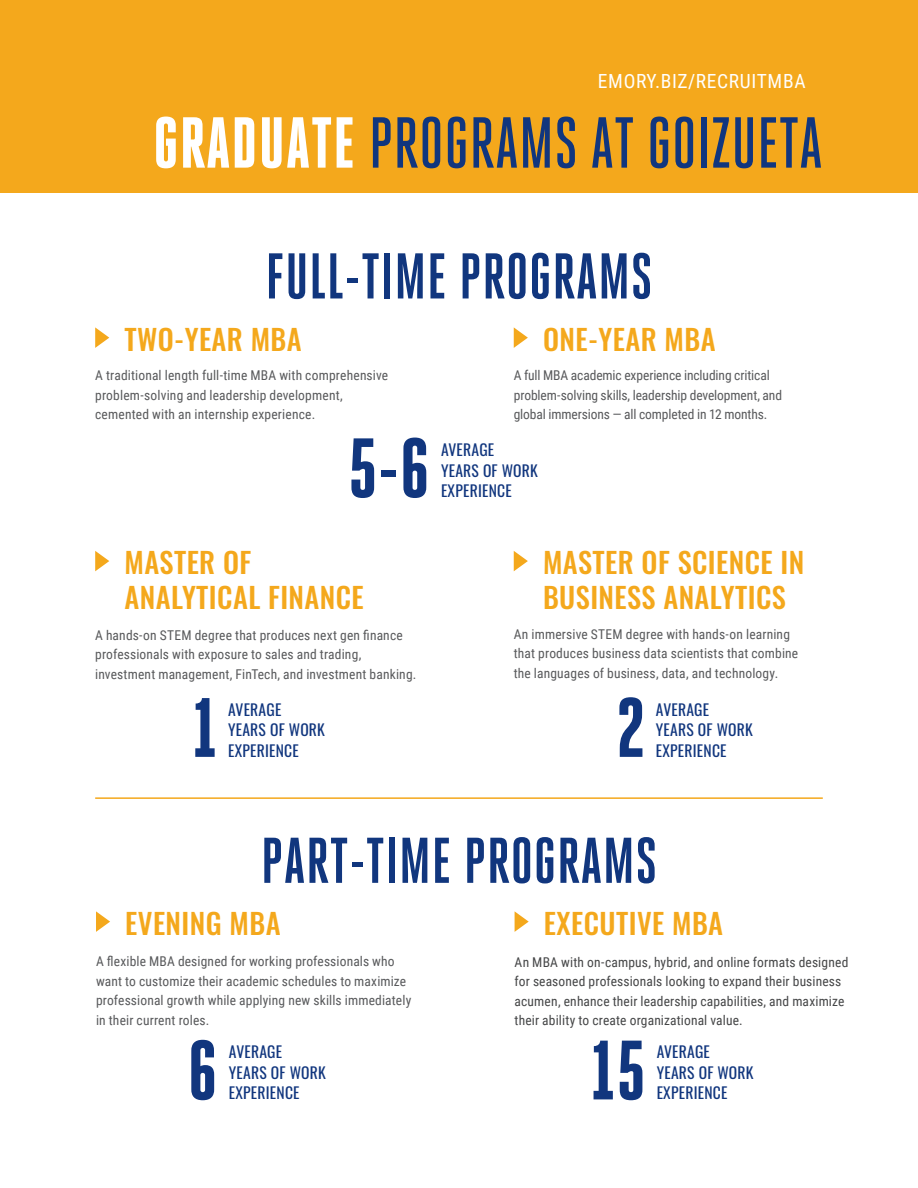
<style>
.page{position:relative;width:918px;height:1188px;background:#fff}
.page>*{position:absolute;margin:0;border:0;box-sizing:border-box;transform-origin:0 0}
.t1{font:800 84px "Heroic Condensed";color:#11367e}
.t2{font:500 72px "Heroic Condensed";color:#11367e}
.t3{font:700 64.5px "Heroic Condensed";letter-spacing:.01em;color:#11367e}
.t4{font:500 28.5px/34.5px "Oswald";letter-spacing:.015em;color:#f4a81c}
.caption_sidebar_Mission_Goth{font:19.5px "Roboto Condensed";letter-spacing:.035em;color:#fff}
.t5{font:15.6px/20.4px "Oswald";letter-spacing:.015em;color:#11367e}
.t6{font:13.5px/19.5px "Roboto Condensed";letter-spacing:.01em;color:#58595b}
.t7{font:13.5px/19.5px "Roboto Condensed";letter-spacing:.01em;color:#454647}
.t8{font:13.5px/19.5px "Roboto Condensed";letter-spacing:-.01em;color:#58595b}
.s1{font-weight:800;color:#fff}
</style>
<div class="page">
<div style="left:0;top:0;width:918px;height:192px;background:#f4a81c"></div>
<svg style="left:514px;top:327px;width:14px;height:21px"></svg>
<svg style="left:95px;top:327px;width:14px;height:21px"></svg>
<svg style="left:515px;top:911px;width:14px;height:21px"></svg>
<hr style="left:95px;top:797px;width:728px;height:2px;background:#f4a81c">
<svg style="left:95px;top:551px;width:14px;height:20px"></svg>
<svg style="left:514px;top:551px;width:14px;height:20px"></svg>
<svg style="left:96px;top:911px;width:14px;height:21px"></svg>
<hr style="left:917px;top:1000px;width:1px;height:188px;background:#11367e">
<p class="caption_sidebar_Mission_Goth" style="left:598px;top:67px;width:209px">EMORY.BIZ/RECRUITMBA</p>
<p class="t2" style="left:153px;top:103px;width:671px"><span class="s1">GRADUATE</span> PROGRAMS AT GOIZUETA</p>
<p class="t3" style="left:265px;top:241px;width:389px">FULL-TIME PROGRAMS</p>
<p class="t4" style="left:124px;top:324px;width:179px">TWO-YEAR MBA</p>
<p class="t6" style="left:95px;top:365px;width:295px">A traditional length full-time MBA with comprehensive problem-solving and leadership development, cemented with an internship experience.</p>
<p class="t1" style="left:348px;top:422px;width:83px">5-6</p>
<p class="t4" style="left:543px;top:324px;width:174px">ONE-YEAR MBA</p>
<p class="t8" style="left:514px;top:365px;width:270px">A full MBA academic experience including critical problem-solving skills, leadership development, and global immersions — all completed in 12 months.</p>
<p class="t5" style="left:441px;top:438px;width:98px">AVERAGE<br>YEARS OF WORK</p>
<p class="t5" style="left:441px;top:479px;width:72px">EXPERIENCE</p>
<p class="t4" style="left:124px;top:547px;width:241px">MASTER OF<br>ANALYTICAL FINANCE</p>
<p class="t6" style="left:95px;top:625px;width:323px">A hands-on STEM degree that produces next gen finance professionals with exposure to sales and trading, investment management, FinTech, and investment banking.</p>
<p class="t1" style="left:193px;top:682px;width:26px">1</p>
<p class="t5" style="left:228px;top:698px;width:98px">AVERAGE<br>YEARS OF WORK</p>
<p class="t5" style="left:228px;top:739px;width:72px">EXPERIENCE</p>
<p class="t4" style="left:543px;top:547px;width:263px">MASTER OF SCIENCE IN<br>BUSINESS ANALYTICS</p>
<p class="t6" style="left:514px;top:623px;width:286px">An immersive STEM degree with hands-on learning that produces business data scientists that combine the languages of business, data, and technology.</p>
<p class="t1" style="left:617px;top:682px;width:30px">2</p>
<p class="t5" style="left:656px;top:698px;width:98px">AVERAGE<br>YEARS OF WORK<br>EXPERIENCE</p>
<p class="t3" style="left:261px;top:825px;width:398px">PART-TIME PROGRAMS</p>
<p class="t4" style="left:125px;top:908px;width:157px">EVENING MBA</p>
<p class="t6" style="left:96px;top:951px;width:317px">A flexible MBA designed for working professionals who want to customize their academic schedules to maximize professional growth while applying new skills immediately in their current roles.</p>
<p class="t5" style="left:229px;top:1040px;width:98px">AVERAGE<br>YEARS OF WORK</p>
<p class="t1" style="left:188px;top:1024px;width:32px">6</p>
<p class="t5" style="left:229px;top:1081px;width:72px">EXPERIENCE</p>
<p class="t4" style="left:544px;top:908px;width:181px">EXECUTIVE MBA</p>
<p class="t7" style="left:515px;top:951px;width:335px">An MBA with on-campus, hybrid, and online formats designed for seasoned professionals looking to expand their business acumen, enhance their leadership capabilities, and maximize their ability to create organizational value.</p>
<p class="t5" style="left:657px;top:1040px;width:98px">AVERAGE<br>YEARS OF WORK</p>
<p class="t1" style="left:591px;top:1024px;width:56px">15</p>
<p class="t5" style="left:657px;top:1081px;width:72px">EXPERIENCE</p>
</div>
